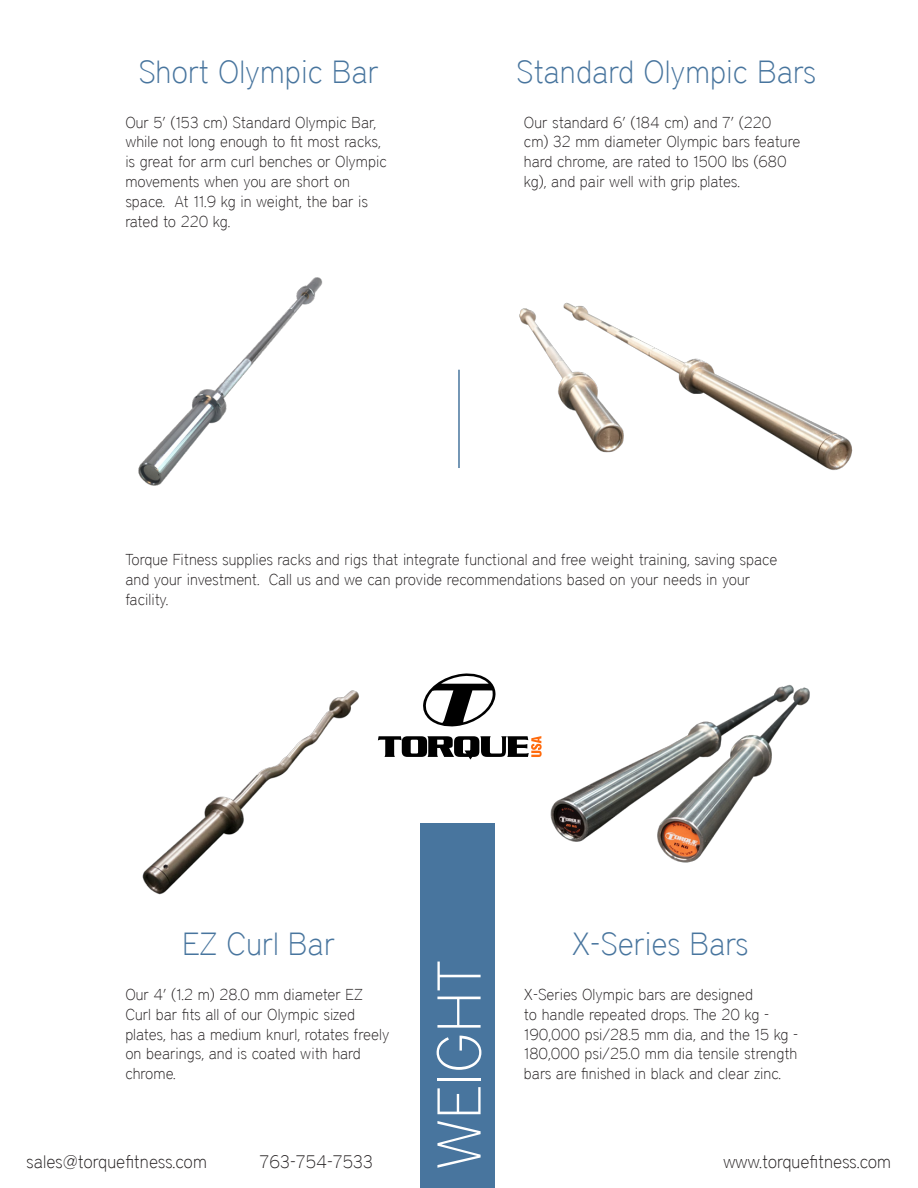
<style>
.page{position:relative;width:918px;height:1188px;background:#fff}
.page>*{position:absolute;margin:0;border:0;box-sizing:border-box;transform-origin:0 0}
.t1{font:100 61.35px "District";letter-spacing:.01em;color:#fff}
.t2{font:100 31.95px "District";color:#48759e}
.t3{font:100 18px "District";color:#231f20}
.t4{font:100 15.75px/19.8px "District";color:#231f20}
</style>
<div class="page">
<img style="left:468px;top:673px;width:342px;height:190px">
<img style="left:142px;top:690px;width:348px;height:205px">
<svg style="left:378px;top:736px;width:164px;height:24px"></svg>
<svg style="left:423px;top:674px;width:72px;height:52px"></svg>
<img style="left:458px;top:302px;width:395px;height:168px">
<img style="left:138px;top:277px;width:185px;height:209px">
<hr style="left:458px;top:370px;width:2px;height:98px;background:#48759e">
<div style="left:420px;top:823px;width:75px;height:365px;background:#48759e"></div>
<p class="t2" style="left:138px;top:53px;width:242px">Short Olympic Bar</p>
<p class="t2" style="left:516px;top:53px;width:301px">Standard Olympic Bars</p>
<p class="t4" style="left:125px;top:112px;width:263px">Our 5’ (153 cm) Standard Olympic Bar, while not long enough to fit most racks, is great for arm curl benches or Olympic movements when you are short on space. At 11.9 kg in weight, the bar is rated to 220 kg.</p>
<p class="t4" style="left:524px;top:112px;width:278px">Our standard 6’ (184 cm) and 7’ (220<br>cm) 32 mm diameter Olympic bars feature hard chrome, are rated to 1500 lbs (680 kg), and pair well with grip plates.</p>
<p class="t4" style="left:125px;top:550px;width:653px">Torque Fitness supplies racks and rigs that integrate functional and free weight training, saving space and your investment. Call us and we can provide recommendations based on your needs in your facility.</p>
<p class="t2" style="left:182px;top:926px;width:154px">EZ Curl Bar</p>
<p class="t2" style="left:572px;top:926px;width:178px">X-Series Bars</p>
<p class="t1" style="left:424px;top:1170px;width:211px;rotate:-90deg">WEIGHT</p>
<p class="t4" style="left:125px;top:985px;width:266px">Our 4’ (1.2 m) 28.0 mm diameter EZ<br>Curl bar fits all of our Olympic sized plates, has a medium knurl, rotates freely on bearings, and is coated with hard chrome.</p>
<p class="t4" style="left:524px;top:985px;width:276px">X-Series Olympic bars are designed<br>to handle repeated drops. The 20 kg - 190,000 psi/28.5 mm dia, and the 15 kg - 180,000 psi/25.0 mm dia tensile strength bars are finished in black and clear zinc.</p>
<p class="t3" style="left:26px;top:1151px;width:182px">sales@torquefitness.com</p>
<p class="t3" style="left:260px;top:1151px;width:115px">763-754-7533</p>
<p class="t3" style="left:723px;top:1151px;width:170px">www.torquefitness.com</p>
</div>
